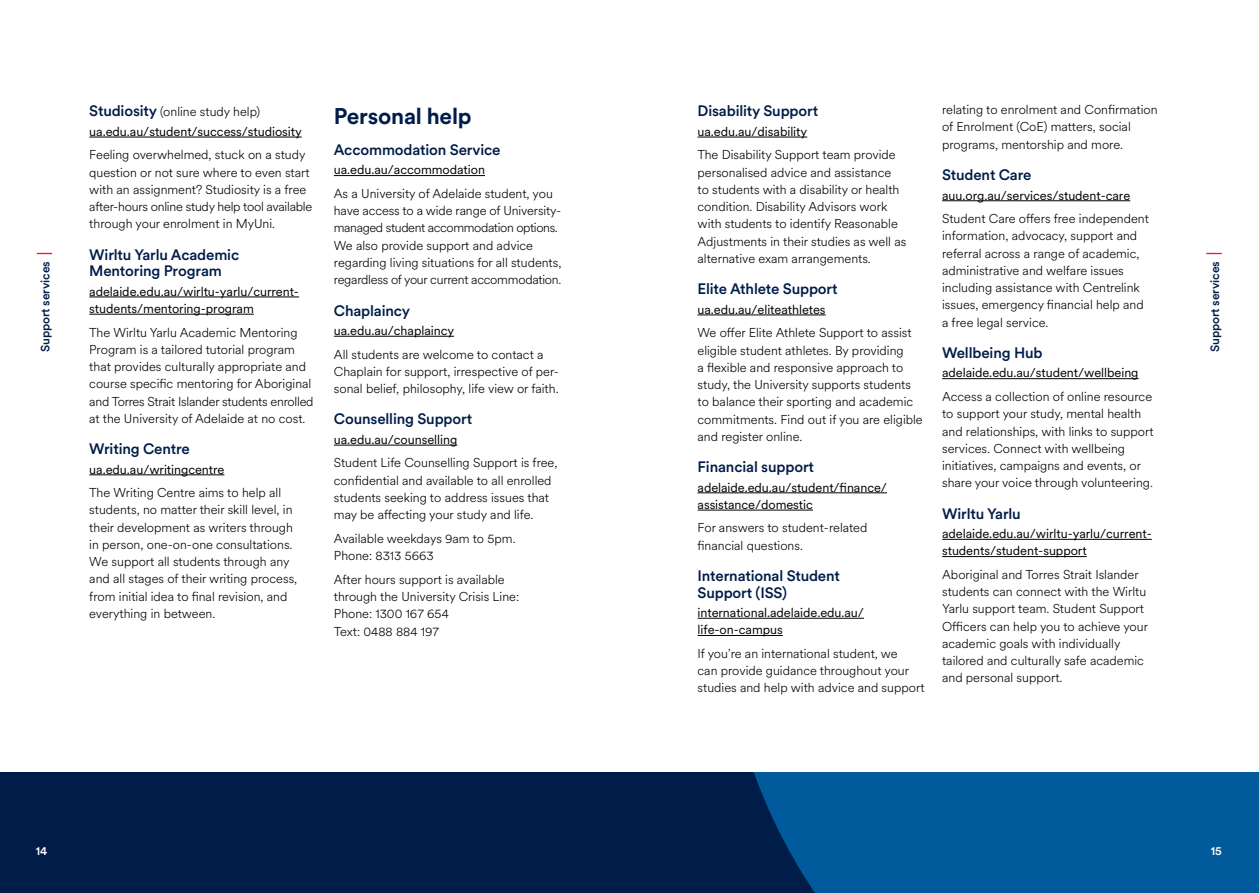
<style>
.page{position:relative;width:1259px;height:893px;background:#fff}
.page>*{position:absolute;margin:0;border:0;box-sizing:border-box;transform-origin:0 0}
.t1{font:700 22.5px "Circular XX";letter-spacing:-.01em;color:#001c48}
.t2{font:500 15px/16.5px "Circular XX";letter-spacing:-.01em;color:#001c48}
.t3{font:300 12.75px/17.2px "Circular XX";color:#000}
.t4{font:12.75px/17.2px "Circular XX";letter-spacing:-.005em;color:#000}
.t5{font:500 12px "Circular XX";letter-spacing:-.01em;color:#001c48}
.t6{font:500 12px "Circular XX";color:#fff}
.s1{font-weight:500;font-size:15px;color:#001c48}
.s2{font-weight:300}
</style>
<div class="page">
<hr style="left:697px;top:137px;width:110px;height:1px;background:#000">
<hr style="left:697px;top:315px;width:128px;height:1px;background:#000">
<hr style="left:697px;top:493px;width:190px;height:1px;background:#000">
<hr style="left:697px;top:510px;width:116px;height:1px;background:#000">
<hr style="left:697px;top:618px;width:167px;height:1px;background:#000">
<hr style="left:697px;top:635px;width:86px;height:1px;background:#000">
<hr style="left:942px;top:201px;width:188px;height:1px;background:#000">
<hr style="left:942px;top:378px;width:196px;height:1px;background:#000">
<hr style="left:942px;top:539px;width:210px;height:1px;background:#000">
<hr style="left:942px;top:556px;width:144px;height:1px;background:#000">
<hr style="left:89px;top:137px;width:213px;height:1px;background:#000">
<hr style="left:89px;top:297px;width:210px;height:1px;background:#000">
<hr style="left:89px;top:314px;width:165px;height:1px;background:#000">
<hr style="left:89px;top:475px;width:135px;height:1px;background:#000">
<hr style="left:334px;top:175px;width:151px;height:1px;background:#000">
<hr style="left:334px;top:336px;width:120px;height:1px;background:#000">
<hr style="left:334px;top:445px;width:123px;height:1px;background:#000">
<div style="left:0;top:772px;width:1259px;height:121px;background:#001c48"></div>
<div style="left:753px;top:772px;width:506px;height:121px;background:#005a9c"></div>
<svg style="left:1206px;top:253px;width:15px;height:1px"></svg>
<svg style="left:37px;top:253px;width:15px;height:1px"></svg>
<p class="t3" style="left:942px;top:101px;width:217px">relating to enrolment and Confirmation of Enrolment (CoE) matters, social programs, mentorship and more.</p>
<p class="t2" style="left:942px;top:166px;width:91px">Student Care</p>
<p class="t4" style="left:942px;top:186px;width:190px">auu.org.au/services/student-care</p>
<p class="t3" style="left:942px;top:209px;width:208px">Student Care offers free independent information, advocacy, support and referral across a range of academic, administrative and welfare issues including assistance with Centrelink issues, emergency financial help and a free legal service.</p>
<p class="t2" style="left:942px;top:344px;width:102px">Wellbeing Hub</p>
<p class="t4" style="left:942px;top:364px;width:198px">adelaide.edu.au/student/wellbeing</p>
<p class="t3" style="left:942px;top:387px;width:213px">Access a collection of online resource to support your study, mental health and relationships, with links to support services. Connect with wellbeing initiatives, campaigns and events, or share your voice through volunteering.</p>
<p class="t2" style="left:942px;top:504px;width:80px">Wirltu Yarlu</p>
<p class="t4" style="left:942px;top:524px;width:211px">adelaide.edu.au/wirltu-yarlu/current&shy;students/student-support</p>
<p class="t3" style="left:942px;top:565px;width:207px">Aboriginal and Torres Strait Islander students can connect with the Wirltu Yarlu support team. Student Support Officers can help you to achieve your academic goals with individually tailored and culturally safe academic and personal support.</p>
<p class="t4" style="left:89px;top:102px;width:214px;line-height:19.4px"><span class="s1">Studiosity</span> <span class="s2">(online study help) </span>ua.edu.au/student/success/studiosity</p>
<p class="t3" style="left:89px;top:146px;width:224px">Feeling overwhelmed, stuck on a study question or not sure where to even start with an assignment? Studiosity is a free after-hours online study help tool available through your enrolment in MyUni.</p>
<p class="t2" style="left:89px;top:246px;width:151px">Wirltu Yarlu Academic<br>Mentoring Program</p>
<p class="t4" style="left:89px;top:282px;width:211px">adelaide.edu.au/wirltu-yarlu/current&shy;students/mentoring-program</p>
<p class="t3" style="left:89px;top:323px;width:226px">The Wirltu Yarlu Academic Mentoring Program is a tailored tutorial program that provides culturally appropriate and course specific mentoring for Aboriginal and Torres Strait Islander students enrolled at the University of Adelaide at no cost.</p>
<p class="t2" style="left:89px;top:440px;width:102px">Writing Centre</p>
<p class="t4" style="left:89px;top:460px;width:137px">ua.edu.au/writingcentre</p>
<p class="t3" style="left:89px;top:484px;width:209px">The Writing Centre aims to help all students, no matter their skill level, in their development as writers through in person, one-on-one consultations.<br>We support all students through any and all stages of their writing process, from initial idea to final revision, and everything in between.</p>
<p class="t2" style="left:697px;top:102px;width:122px">Disability Support</p>
<p class="t4" style="left:697px;top:122px;width:111px">ua.edu.au/disability</p>
<p class="t3" style="left:697px;top:146px;width:210px">The Disability Support team provide personalised advice and assistance<br>to students with a disability or health condition. Disability Advisors work with students to identify Reasonable Adjustments in their studies as well as alternative exam arrangements.</p>
<p class="t2" style="left:697px;top:280px;width:142px">Elite Athlete Support</p>
<p class="t4" style="left:697px;top:300px;width:130px">ua.edu.au/eliteathletes</p>
<p class="t3" style="left:697px;top:324px;width:227px">We offer Elite Athlete Support to assist eligible student athletes. By providing<br>a flexible and responsive approach to study, the University supports students to balance their sporting and academic commitments. Find out if you are eligible and register online.</p>
<p class="t2" style="left:697px;top:458px;width:118px">Financial support</p>
<p class="t4" style="left:697px;top:478px;width:191px">adelaide.edu.au/student/finance/ assistance/domestic</p>
<p class="t3" style="left:697px;top:519px;width:171px">For answers to student-related financial questions.</p>
<p class="t2" style="left:697px;top:567px;width:144px">International Student<br>Support (ISS)</p>
<p class="t4" style="left:697px;top:603px;width:168px">international.adelaide.edu.au/ life-on-campus</p>
<p class="t3" style="left:697px;top:644px;width:228px">If you’re an international student, we<br>can provide guidance throughout your studies and help with advice and support</p>
<h1 class="t1" style="left:334px;top:100px;width:139px">Personal help</h1>
<p class="t2" style="left:334px;top:141px;width:168px">Accommodation Service</p>
<p class="t4" style="left:334px;top:161px;width:153px">ua.edu.au/accommodation</p>
<p class="t3" style="left:334px;top:184px;width:229px">As a University of Adelaide student, you have access to a wide range of University&shy;managed student accommodation options.<br>We also provide support and advice regarding living situations for all students, regardless of your current accommodation.</p>
<p class="t2" style="left:334px;top:301px;width:78px">Chaplaincy</p>
<p class="t4" style="left:334px;top:321px;width:122px">ua.edu.au/chaplaincy</p>
<p class="t3" style="left:334px;top:345px;width:226px">All students are welcome to contact a<br>Chaplain for support, irrespective of per&shy;sonal belief, philosophy, life view or faith.</p>
<p class="t2" style="left:334px;top:410px;width:140px">Counselling Support</p>
<p class="t4" style="left:334px;top:430px;width:125px">ua.edu.au/counselling</p>
<p class="t3" style="left:334px;top:454px;width:225px">Student Life Counselling Support is free, confidential and available to all enrolled students seeking to address issues that may be affecting your study and life.</p>
<p class="t3" style="left:334px;top:529px;width:183px">Available weekdays 9am to 5pm.<br>Phone: 8313 5663</p>
<p class="t3" style="left:334px;top:570px;width:187px">After hours support is available through the University Crisis Line:<br>Phone: 1300 167 654<br>Text: 0488 884 197</p>
<p class="t5" style="left:37px;top:352px;width:92px;rotate:-90deg">Support services</p>
<p class="t5" style="left:1206px;top:352px;width:92px;rotate:-90deg">Support services</p>
<p class="t6" style="left:36px;top:842px;width:13px">14</p>
<p class="t6" style="left:1211px;top:842px;width:12px">15</p>
</div>
